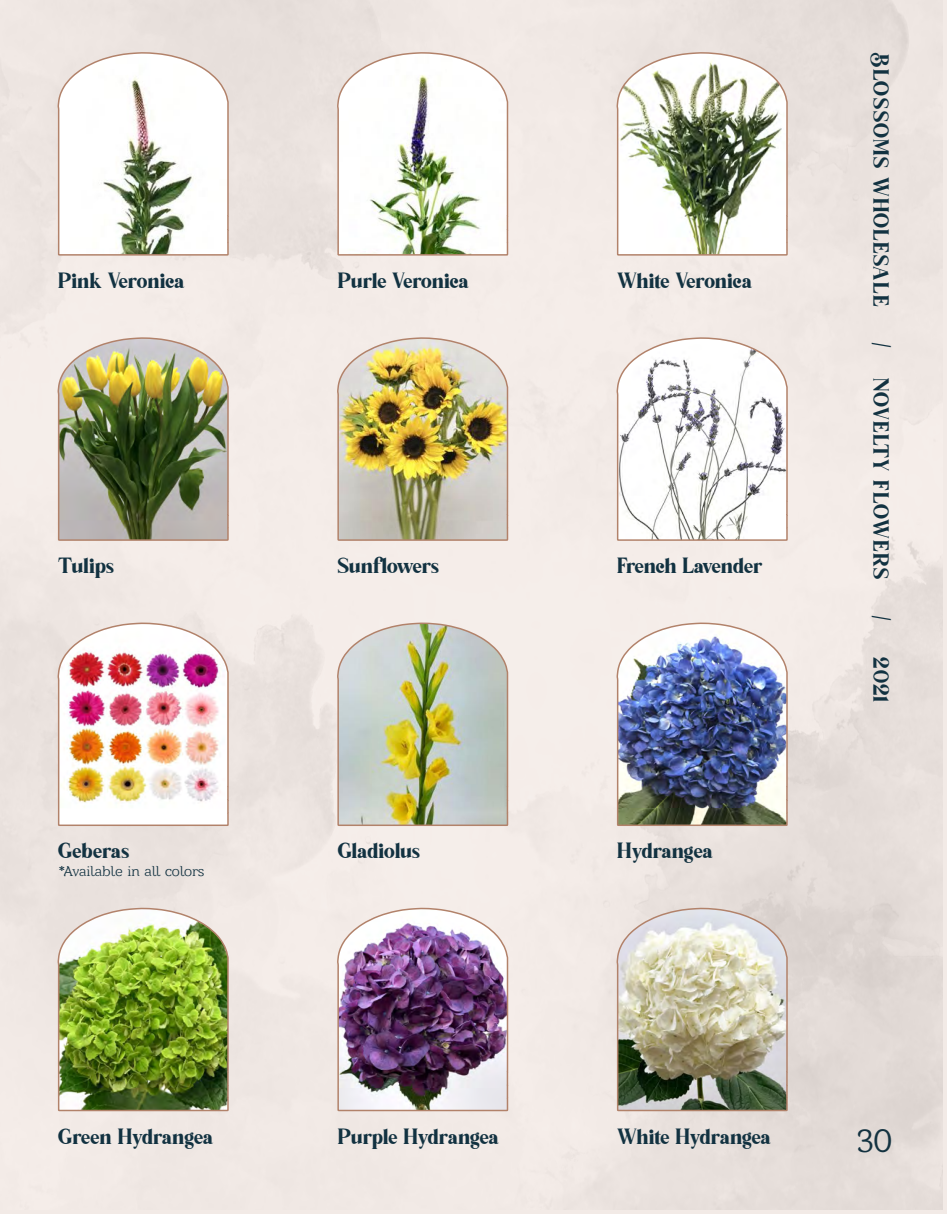
<style>
.page{position:relative;width:947px;height:1215px;background:#fff}
.page>*{position:absolute;margin:0;border:0;box-sizing:border-box;transform-origin:0 0}
.t1{font:34.8px "Barkentina";color:#133240}
.t2{font:25.05px "Backslash";color:#123241}
.t3{font:24.9px "Backslash";letter-spacing:.05em;color:#123241}
.t4{font:14.4px "Barkentina";color:#123241}
</style>
<div class="page">
<svg style="left:615px;top:336px;width:173px;height:206px"></svg>
<img style="left:57px;top:622px;width:173px;height:205px">
<img style="left:336px;top:622px;width:173px;height:205px">
<img style="left:615px;top:622px;width:173px;height:205px">
<img style="left:57px;top:907px;width:173px;height:205px">
<img style="left:336px;top:907px;width:173px;height:205px">
<img style="left:615px;top:907px;width:173px;height:205px">
<img style="left:615px;top:51px;width:173px;height:205px">
<svg style="left:56px;top:51px;width:174px;height:205px"></svg>
<img style="left:336px;top:51px;width:173px;height:205px">
<img style="left:336px;top:336px;width:173px;height:206px">
<img style="left:57px;top:336px;width:173px;height:206px">
<div style="left:1px;top:0;width:55px;height:10px;background:#efe7e3"></div>
<div style="left:14px;top:13px;width:92px;height:16px;background:#eee6e2"></div>
<svg style="left:57px;top:56px;width:89px;height:14px"></svg>
<p class="t2" style="left:58px;top:267px;width:128px">Pink Veronica</p>
<p class="t2" style="left:338px;top:267px;width:133px">Purle Veronica</p>
<p class="t2" style="left:617px;top:267px;width:136px">White Veronica</p>
<p class="t2" style="left:58px;top:552px;width:57px">Tulips</p>
<p class="t2" style="left:338px;top:552px;width:102px">Sunflowers</p>
<p class="t2" style="left:617px;top:552px;width:146px">French Lavender</p>
<p class="t2" style="left:58px;top:837px;width:72px">Geberas</p>
<p class="t4" style="left:59px;top:862px;width:146px">*Available in all colors</p>
<p class="t2" style="left:338px;top:837px;width:83px">Gladiolus</p>
<p class="t2" style="left:617px;top:837px;width:97px">Hydrangea</p>
<p class="t3" style="left:894px;top:54px;width:254px;rotate:90deg">BLOSSOMS WHOLESALE</p>
<p class="t3" style="left:894px;top:342px;width:238px;rotate:90deg">/ NOVELTY FLOWERS</p>
<p class="t3" style="left:894px;top:615px;width:7px;rotate:90deg">/</p>
<p class="t3" style="left:894px;top:657px;width:47px;rotate:90deg">2021</p>
<p class="t2" style="left:58px;top:1122px;width:157px">Green Hydrangea</p>
<p class="t2" style="left:338px;top:1122px;width:163px">Purple Hydrangea</p>
<p class="t2" style="left:617px;top:1122px;width:155px">White Hydrangea</p>
<h1 class="t1" style="left:856px;top:1119px;width:37px">30</h1>
</div>
